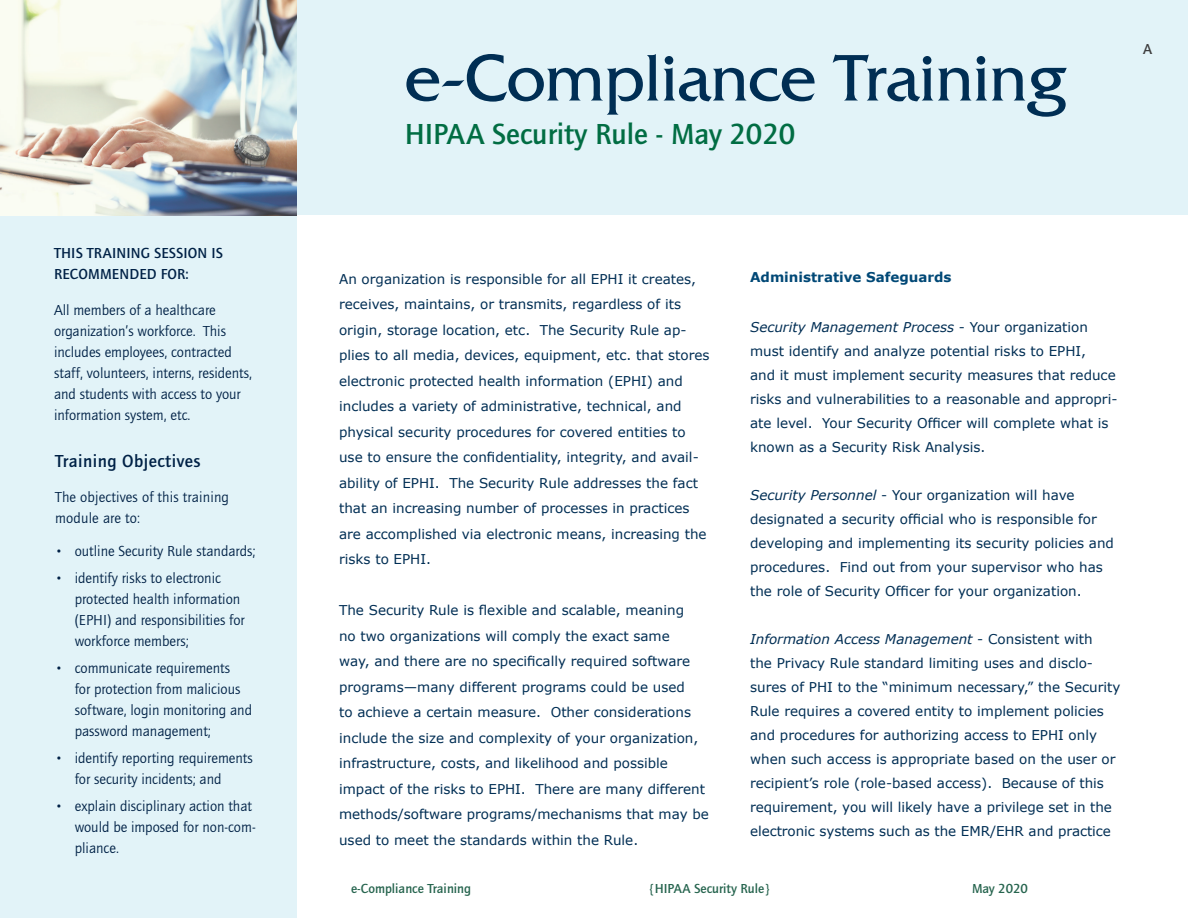
<style>
.page{position:relative;width:1188px;height:918px;background:#fff}
.page>*{position:absolute;margin:0;border:0;box-sizing:border-box;transform-origin:0 0}
.t1{font:69px "Friz Quadrata";color:#002e54}
.t2{font:500 30px "Quay Sans";color:#016d43}
.t3{font:500 18px "Quay Sans";letter-spacing:.025em;color:#002146}
.t4{font:15px/21px "Quay Sans";color:#002146}
.t5{font:500 15px/21px "Quay Sans";letter-spacing:.01em;color:#002146}
.t6{font:500 15px "Quay Sans";color:#3e3e3f}
.t7{font:13.5px/25.5px "Verdana";color:#002e54}
.t8{font:500 13.5px "Quay Sans";color:#27654f}
.t9{font:700 13.5px "Verdana";color:#004876}
.s1{font-family:"Minion"}
.s2{font-style:italic}
.s3{color:#fff}
</style>
<div class="page">
<div style="left:297px;top:1px;width:890px;height:214px;background:#e2f3f8"></div>
<img style="left:0;top:0;width:297px;height:216px">
<div style="left:0;top:216px;width:297px;height:702px;background:#e2f3f8"></div>
<p class="t5" style="left:54px;top:242px;width:171px">THIS TRAINING SESSION IS<br>RECOMMENDED FOR:</p>
<p class="t4" style="left:54px;top:299px;width:200px">All members of a healthcare organization’s workforce. This includes employees, contracted staff, volunteers, interns, residents, and students with access to your information system, etc.</p>
<h3 class="t3" style="left:55px;top:451px;width:147px">Training Objectives</h3>
<p class="t4" style="left:55px;top:487px;width:175px">The objectives of this training module are to:</p>
<p class="t4" style="left:57px;top:541px;width:200px"><span class="s1">•</span> outline Security Rule standards;</p>
<p class="t4" style="left:75px;top:568px;width:172px;text-indent:-18px"><span class="s1">•</span> identify risks to electronic protected health information (EPHI) and responsibilities for workforce members;</p>
<p class="t4" style="left:75px;top:658px;width:179px;text-indent:-18px"><span class="s1">•</span> communicate requirements<br>for protection from malicious software, login monitoring and password management;</p>
<p class="t4" style="left:75px;top:748px;width:180px;text-indent:-18px"><span class="s1">•</span> identify reporting requirements for security incidents; and</p>
<p class="t4" style="left:75px;top:796px;width:183px;text-indent:-18px"><span class="s1">•</span> explain disciplinary action that would be imposed for non-com&shy;pliance.</p>
<h1 class="t1" style="left:405px;top:40px;width:664px">e-Compliance Training</h1>
<h2 class="t2" style="left:405px;top:117px;width:392px">HIPAA Security Rule - May 2020</h2>
<p class="t6" style="left:1143px;top:41px;width:11px">A</p>
<p class="t7" style="left:339px;top:266px;width:372px">An organization is responsible for all EPHI it creates, receives, maintains, or transmits, regardless of its origin, storage location, etc. The Security Rule ap&shy;plies to all media, devices, equipment, etc. that stores electronic protected health information (EPHI) and includes a variety of administrative, technical, and physical security procedures for covered entities to use to ensure the confidentiality, integrity, and avail&shy;ability of EPHI. The Security Rule addresses the fact that an increasing number of processes in practices are accomplished via electronic means, increasing the risks to EPHI.</p>
<p class="t7" style="left:339px;top:598px;width:371px">The Security Rule is flexible and scalable, meaning<br>no two organizations will comply the exact same<br>way, and there are no specifically required software programs—many different programs could be used<br>to achieve a certain measure. Other considerations include the size and complexity of your organization, infrastructure, costs, and likelihood and possible impact of the risks to EPHI. There are many different methods/software programs/mechanisms that may be used to meet the standards within the Rule.</p>
<p class="t9" style="left:750px;top:268px;width:203px">Administrative Safeguards</p>
<p class="t7" style="left:750px;top:315px;width:369px;line-height:24px"><span class="s2">Security Management Process</span> - Your organization must identify and analyze potential risks to EPHI,<br>and it must implement security measures that reduce risks and vulnerabilities to a reasonable and appropri&shy;ate level. Your Security Officer will complete what is known as a Security Risk Analysis.</p>
<p class="t7" style="left:750px;top:483px;width:365px;line-height:24px"><span class="s2">Security Personnel</span> - Your organization will have designated a security official who is responsible for developing and implementing its security policies and procedures. Find out from your supervisor who has the role of Security Officer for your organization.</p>
<p class="t7" style="left:750px;top:627px;width:372px;line-height:24px"><span class="s2">Information Access Management</span> - Consistent with<br>the Privacy Rule standard limiting uses and disclo&shy;sures of PHI to the “minimum necessary,” the Security Rule requires a covered entity to implement policies and procedures for authorizing access to EPHI only when such access is appropriate based on the user or recipient’s role (role-based access). Because of this requirement, you will likely have a privilege set in the electronic systems such as the EMR/EHR and practice</p>
<p class="t8" style="left:351px;top:880px;width:122px">e-Compliance Training</p>
<p class="t8" style="left:648px;top:880px;width:125px">{HIPAA Security Rule}</p>
<p class="t8" style="left:972px;top:880px;width:80px">May 2020<span class="s3">009</span></p>
</div>
